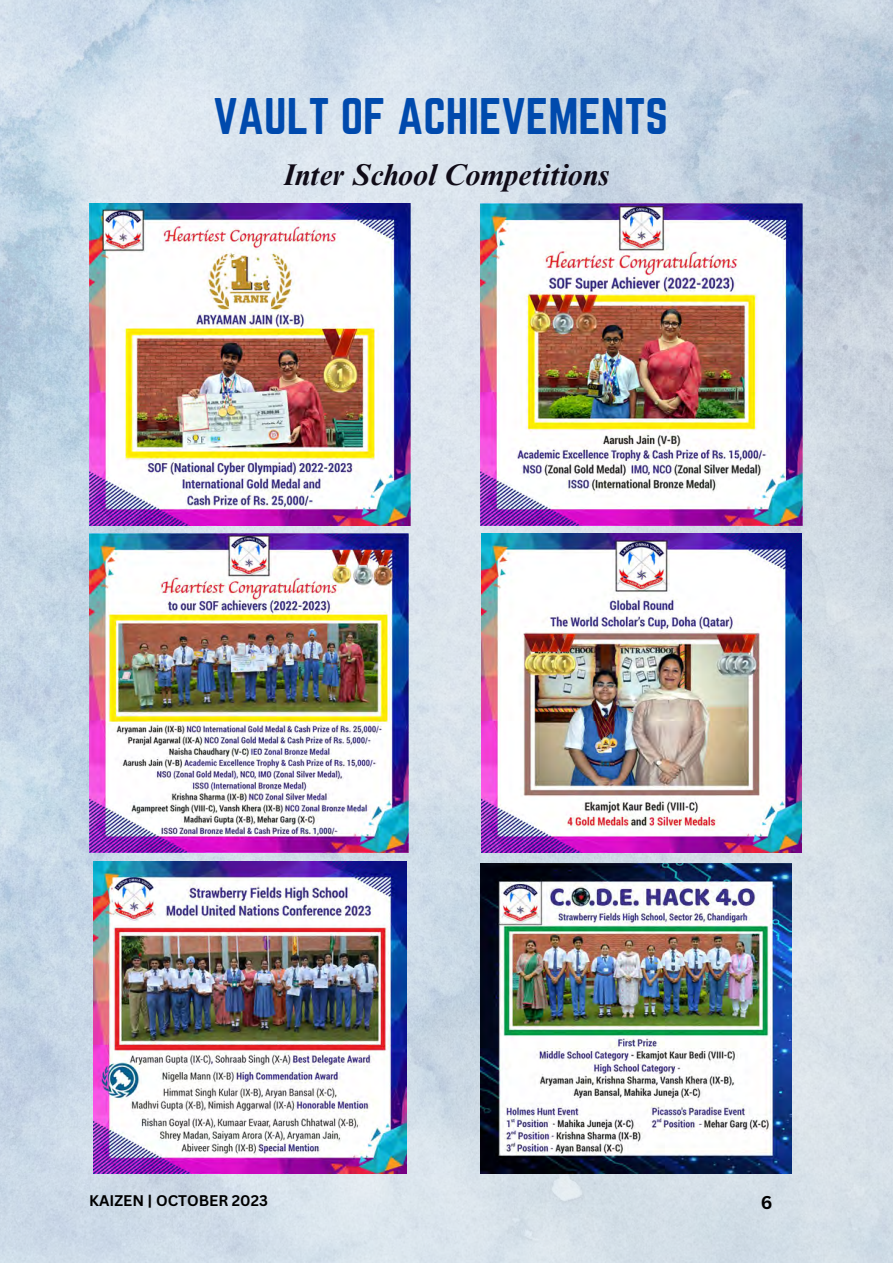
<style>
.page{position:relative;width:893px;height:1264px;background:#fff}
.page>*{position:absolute;margin:0;border:0;box-sizing:border-box;transform-origin:0 0}
.t1{font:45px "Norwester";color:#004aad}
.t2{font:italic 700 30px "Times NRMT Pro";color:#100b17}
.t3{font:700 18px "Canva Sans";color:#000}
.t4{font:700 15px "Canva Sans";color:#000}
</style>
<div class="page">
<img style="left:0;top:0;width:892px;height:1262px">
<img style="left:89px;top:204px;width:322px;height:321px">
<img style="left:480px;top:204px;width:322px;height:321px">
<img style="left:89px;top:533px;width:319px;height:319px">
<img style="left:482px;top:533px;width:319px;height:319px">
<img style="left:94px;top:861px;width:312px;height:312px">
<img style="left:480px;top:863px;width:311px;height:310px">
<p class="t1" style="left:213px;top:89px;width:456px">VAULT OF ACHIEVEMENTS</p>
<p class="t2" style="left:283px;top:163px;width:327px">Inter School Competitions</p>
<p class="t4" style="left:89px;top:1189px;width:180px">KAIZEN | OCTOBER 2023</p>
<p class="t3" style="left:760px;top:1189px;width:13px">6</p>
</div>
